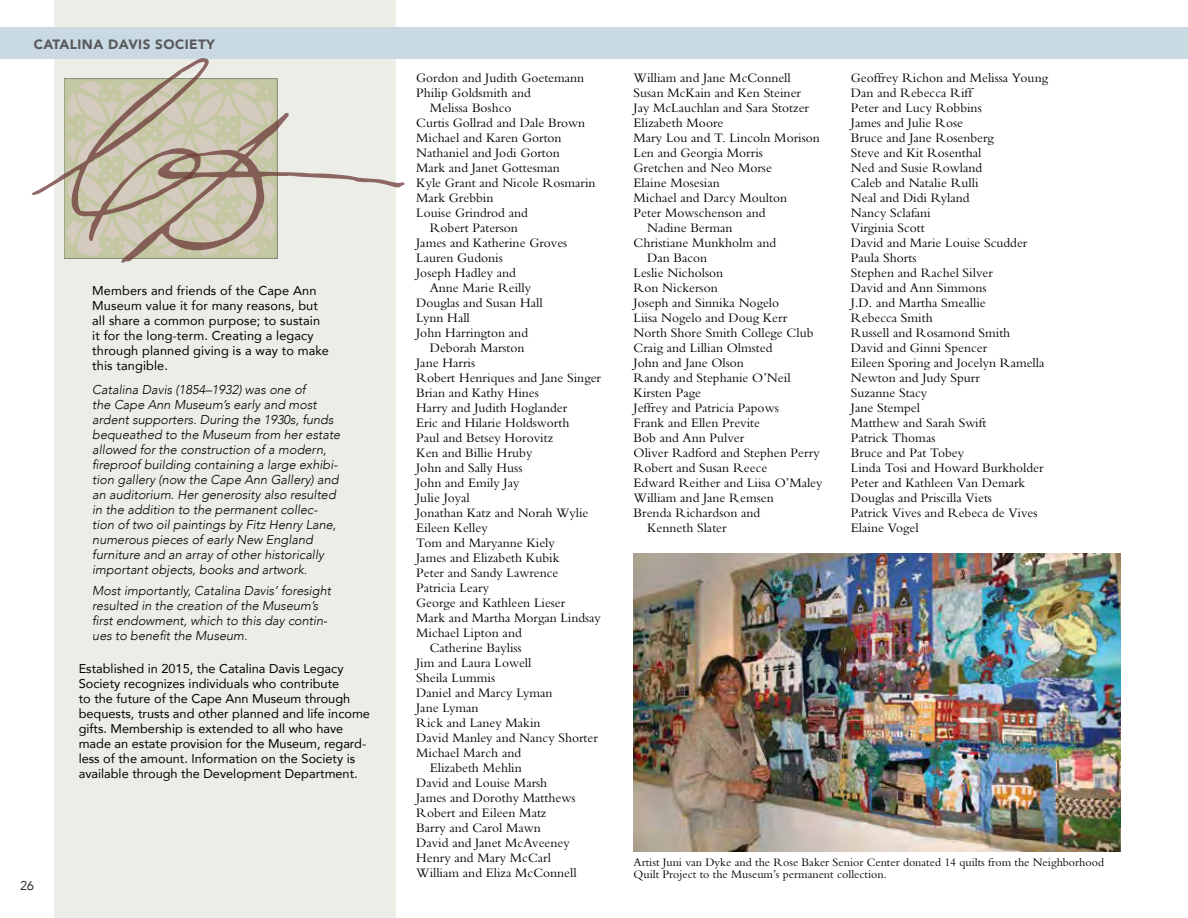
<style>
.page{position:relative;width:1188px;height:918px;background:#fff}
.page>*{position:absolute;margin:0;border:0;box-sizing:border-box;transform-origin:0 0}
.t1{font:13.5px/15px "M Bembo";color:#000}
.t2{font:900 13.5px "Avenir";letter-spacing:.03em;color:#58595b}
.t3{font:italic 300 12.75px/15px "Avenir";color:#000}
.t4{font:12.75px/15px "Avenir";color:#000}
.t5{font:300 12.75px "Avenir";color:#000}
.t6{font:12px/12px "M Bembo";color:#000}
</style>
<div class="page">
<div style="left:54px;top:0;width:342px;height:918px;background:#ecede7"></div>
<div style="left:0;top:27px;width:1188px;height:31px;background:#c9dae2"></div>
<img style="left:634px;top:554px;width:486px;height:298px">
<svg style="left:32px;top:58px;width:373px;height:205px"></svg>
<p class="t2" style="left:34px;top:33px;width:183px">CATALINA DAVIS SOCIETY</p>
<p class="t5" style="left:20px;top:878px;width:15px">26</p>
<p class="t4" style="left:92px;top:283px;width:238px">Members and friends of the Cape Ann Museum value it for many reasons, but all share a common purpose; to sustain it for the long-term. Creating a legacy through planned giving is a way to make this tangible.</p>
<p class="t3" style="left:92px;top:382px;width:250px">Catalina Davis (1854–1932) was one of<br>the Cape Ann Museum’s early and most ardent supporters. During the 1930s, funds bequeathed to the Museum from her estate allowed for the construction of a modern, fireproof building containing a large exhibi&shy;tion gallery (now the Cape Ann Gallery) and an auditorium. Her generosity also resulted in the addition to the permanent collec&shy;tion of two oil paintings by Fitz Henry Lane, numerous pieces of early New England furniture and an array of other historically important objects, books and artwork.</p>
<p class="t3" style="left:92px;top:583px;width:240px">Most importantly, Catalina Davis’ foresight resulted in the creation of the Museum’s first endowment, which to this day contin&shy;ues to benefit the Museum.</p>
<p class="t4" style="left:79px;top:661px;width:293px">Established in 2015, the Catalina Davis Legacy Society recognizes individuals who contribute<br>to the future of the Cape Ann Museum through bequests, trusts and other planned and life income gifts. Membership is extended to all who have made an estate provision for the Museum, regard&shy;less of the amount. Information on the Society is available through the Development Department.</p>
<p class="t1" style="left:416px;top:70px;width:170px">Gordon and Judith Goetemann</p>
<p class="t1" style="left:416px;top:85px;width:116px">Philip Goldsmith and</p>
<p class="t1" style="left:430px;top:100px;width:83px">Melissa Boshco</p>
<p class="t1" style="left:416px;top:115px;width:171px">Curtis Gollrad and Dale Brown</p>
<p class="t1" style="left:416px;top:130px;width:147px">Michael and Karen Gorton</p>
<p class="t1" style="left:416px;top:145px;width:145px">Nathaniel and Jodi Gorton</p>
<p class="t1" style="left:416px;top:160px;width:145px">Mark and Janet Gottesman</p>
<p class="t1" style="left:416px;top:175px;width:181px">Kyle Grant and Nicole Rosmarin</p>
<p class="t1" style="left:416px;top:190px;width:79px">Mark Grebbin</p>
<p class="t1" style="left:416px;top:205px;width:113px">Louise Grindrod and</p>
<p class="t1" style="left:430px;top:220px;width:90px">Robert Paterson</p>
<p class="t1" style="left:416px;top:235px;width:153px">James and Katherine Groves</p>
<p class="t1" style="left:416px;top:250px;width:88px">Lauren Gudonis</p>
<p class="t1" style="left:416px;top:265px;width:101px">Joseph Hadley and</p>
<p class="t1" style="left:430px;top:280px;width:103px">Anne Marie Reilly</p>
<p class="t1" style="left:416px;top:295px;width:128px">Douglas and Susan Hall</p>
<p class="t1" style="left:416px;top:310px;width:55px">Lynn Hall</p>
<p class="t1" style="left:416px;top:325px;width:113px">John Harrington and</p>
<p class="t1" style="left:430px;top:340px;width:96px">Deborah Marston</p>
<p class="t1" style="left:416px;top:355px;width:60px">Jane Harris</p>
<p class="t1" style="left:416px;top:370px;width:186px">Robert Henriques and Jane Singer</p>
<p class="t1" style="left:416px;top:385px;width:124px">Brian and Kathy Hines</p>
<p class="t1" style="left:416px;top:400px;width:153px">Harry and Judith Hoglander</p>
<p class="t1" style="left:416px;top:415px;width:155px">Eric and Hilarie Holdsworth</p>
<p class="t1" style="left:416px;top:430px;width:139px">Paul and Betsey Horovitz</p>
<p class="t1" style="left:416px;top:445px;width:118px">Ken and Billie Hruby</p>
<p class="t1" style="left:416px;top:460px;width:108px">John and Sally Huss</p>
<p class="t1" style="left:416px;top:475px;width:105px">John and Emily Jay</p>
<p class="t1" style="left:416px;top:490px;width:55px">Julie Joyal</p>
<p class="t1" style="left:416px;top:505px;width:174px">Jonathan Katz and Norah Wylie</p>
<p class="t1" style="left:416px;top:520px;width:73px">Eileen Kelley</p>
<p class="t1" style="left:416px;top:535px;width:140px">Tom and Maryanne Kiely</p>
<p class="t1" style="left:416px;top:550px;width:145px">James and Elizabeth Kubik</p>
<p class="t1" style="left:416px;top:565px;width:144px">Peter and Sandy Lawrence</p>
<p class="t1" style="left:416px;top:580px;width:74px">Patricia Leary</p>
<p class="t1" style="left:416px;top:595px;width:151px">George and Kathleen Lieser</p>
<p class="t1" style="left:416px;top:610px;width:186px">Mark and Martha Morgan Lindsay</p>
<p class="t1" style="left:416px;top:625px;width:107px">Michael Lipton and</p>
<p class="t1" style="left:430px;top:640px;width:93px">Catherine Bayliss</p>
<p class="t1" style="left:416px;top:655px;width:117px">Jim and Laura Lowell</p>
<p class="t1" style="left:416px;top:670px;width:80px">Sheila Lummis</p>
<p class="t1" style="left:416px;top:685px;width:138px">Daniel and Marcy Lyman</p>
<p class="t1" style="left:416px;top:700px;width:64px">Jane Lyman</p>
<p class="t1" style="left:416px;top:715px;width:126px">Rick and Laney Makin</p>
<p class="t1" style="left:416px;top:730px;width:183px">David Manley and Nancy Shorter</p>
<p class="t1" style="left:416px;top:745px;width:106px">Michael March and</p>
<p class="t1" style="left:430px;top:760px;width:94px">Elizabeth Mehlin</p>
<p class="t1" style="left:416px;top:775px;width:133px">David and Louise Marsh</p>
<p class="t1" style="left:416px;top:790px;width:161px">James and Dorothy Matthews</p>
<p class="t1" style="left:416px;top:805px;width:132px">Robert and Eileen Matz</p>
<p class="t1" style="left:416px;top:820px;width:126px">Barry and Carol Mawn</p>
<p class="t1" style="left:416px;top:835px;width:155px">David and Janet McAveeney</p>
<p class="t1" style="left:416px;top:850px;width:136px">Henry and Mary McCarl</p>
<p class="t1" style="left:416px;top:865px;width:162px">William and Eliza McConnell</p>
<p class="t1" style="left:634px;top:70px;width:159px">William and Jane McConnell</p>
<p class="t1" style="left:634px;top:85px;width:169px">Susan McKain and Ken Steiner</p>
<p class="t1" style="left:634px;top:100px;width:177px">Jay McLauchlan and Sara Stotzer</p>
<p class="t1" style="left:634px;top:115px;width:91px">Elizabeth Moore</p>
<p class="t1" style="left:634px;top:130px;width:188px">Mary Lou and T. Lincoln Morison</p>
<p class="t1" style="left:634px;top:145px;width:131px">Len and Georgia Morris</p>
<p class="t1" style="left:634px;top:160px;width:140px">Gretchen and Neo Morse</p>
<p class="t1" style="left:634px;top:175px;width:88px">Elaine Mosesian</p>
<p class="t1" style="left:634px;top:190px;width:155px">Michael and Darcy Moulton</p>
<p class="t1" style="left:634px;top:205px;width:133px">Peter Mowschenson and</p>
<p class="t1" style="left:647px;top:220px;width:87px">Nadine Berman</p>
<p class="t1" style="left:634px;top:235px;width:144px">Christiane Munkholm and</p>
<p class="t1" style="left:647px;top:250px;width:62px">Dan Bacon</p>
<p class="t1" style="left:634px;top:265px;width:91px">Leslie Nicholson</p>
<p class="t1" style="left:634px;top:280px;width:86px">Ron Nickerson</p>
<p class="t1" style="left:634px;top:295px;width:147px">Joseph and Sinnika Nogelo</p>
<p class="t1" style="left:634px;top:310px;width:155px">Liisa Nogelo and Doug Kerr</p>
<p class="t1" style="left:634px;top:325px;width:181px">North Shore Smith College Club</p>
<p class="t1" style="left:634px;top:340px;width:140px">Craig and Lillian Olmsted</p>
<p class="t1" style="left:634px;top:355px;width:112px">John and Jane Olson</p>
<p class="t1" style="left:634px;top:370px;width:158px">Randy and Stephanie O’Neil</p>
<p class="t1" style="left:634px;top:385px;width:69px">Kirsten Page</p>
<p class="t1" style="left:634px;top:400px;width:147px">Jeffrey and Patricia Papows</p>
<p class="t1" style="left:634px;top:415px;width:128px">Frank and Ellen Previte</p>
<p class="t1" style="left:634px;top:430px;width:112px">Bob and Ann Pulver</p>
<p class="t1" style="left:634px;top:445px;width:188px">Oliver Radford and Stephen Perry</p>
<p class="t1" style="left:634px;top:460px;width:135px">Robert and Susan Reece</p>
<p class="t1" style="left:634px;top:475px;width:190px">Edward Reither and Liisa O’Maley</p>
<p class="t1" style="left:634px;top:490px;width:142px">William and Jane Remsen</p>
<p class="t1" style="left:634px;top:505px;width:128px">Brenda Richardson and</p>
<p class="t1" style="left:647px;top:520px;width:81px">Kenneth Slater</p>
<p class="t1" style="left:851px;top:70px;width:199px">Geoffrey Richon and Melissa Young<br>Dan and Rebecca Riff<br>Peter and Lucy Robbins<br>James and Julie Rose<br>Bruce and Jane Rosenberg<br>Steve and Kit Rosenthal<br>Ned and Susie Rowland<br>Caleb and Natalie Rulli<br>Neal and Didi Ryland<br>Nancy Sclafani<br>Virginia Scott<br>David and Marie Louise Scudder<br>Paula Shorts<br>Stephen and Rachel Silver<br>David and Ann Simmons<br>J.D. and Martha Smeallie<br>Rebecca Smith<br>Russell and Rosamond Smith<br>David and Ginni Spencer<br>Eileen Sporing and Jocelyn Ramella<br>Newton and Judy Spurr<br>Suzanne Stacy<br>Jane Stempel<br>Matthew and Sarah Swift<br>Patrick Thomas<br>Bruce and Pat Tobey<br>Linda Tosi and Howard Burkholder<br>Peter and Kathleen Van Demark<br>Douglas and Priscilla Viets<br>Patrick Vives and Rebeca de Vives<br>Elaine Vogel</p>
<p class="t6" style="left:634px;top:856px;width:472px">Artist Juni van Dyke and the Rose Baker Senior Center donated 14 quilts from the Neighborhood<br>Quilt Project to the Museum’s permanent collection.</p>
</div>
